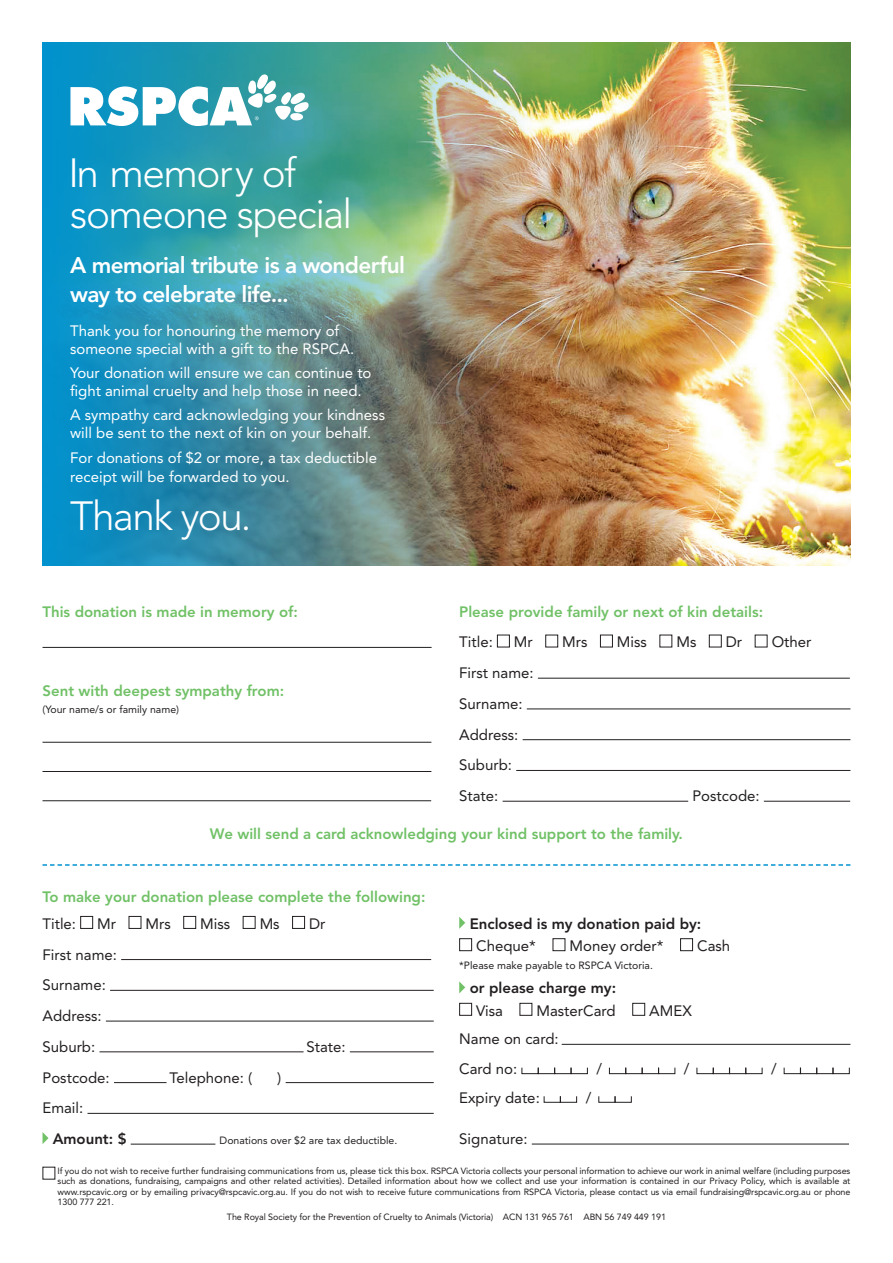
<style>
.page{position:relative;width:893px;height:1263px;background:#fff}
.page>*{position:absolute;margin:0;border:0;box-sizing:border-box;transform-origin:0 0}
.t1{font:300 40.5px/40.5px "Avenir";letter-spacing:-.04em;color:#fff}
.t2{font:800 22.5px/28.5px "Avenir";letter-spacing:-.03em;color:#fff}
.t3{font:15px/18px "Avenir";color:#fff}
.t4{font:15px/30.8px "Avenir";color:#231f20}
.t5{font:800 15px "Avenir";color:#71c167}
.t6{font:800 15px "Avenir";color:#231f20}
.t7{font:10.5px "Avenir";color:#231f20}
.t8{font:9px/10.5px "Avenir";letter-spacing:-.01em;color:#231f20;text-align:justify}
</style>
<div class="page">
<hr style="left:121px;top:959px;width:310px;height:1px;background:#231f20">
<hr style="left:110px;top:990px;width:324px;height:1px;background:#231f20">
<hr style="left:106px;top:1021px;width:328px;height:1px;background:#231f20">
<hr style="left:99px;top:1051px;width:205px;height:1px;background:#231f20">
<hr style="left:350px;top:1051px;width:84px;height:1px;background:#231f20">
<hr style="left:114px;top:1082px;width:53px;height:1px;background:#231f20">
<hr style="left:286px;top:1082px;width:148px;height:1px;background:#231f20">
<hr style="left:88px;top:1113px;width:346px;height:1px;background:#231f20">
<hr style="left:131px;top:1144px;width:84px;height:1px;background:#231f20">
<div style="left:80px;top:916px;width:13px;height:13px;border:1px solid #231f20"></div>
<div style="left:129px;top:916px;width:12px;height:13px;border:1px solid #231f20"></div>
<div style="left:183px;top:916px;width:13px;height:13px;border:1px solid #231f20"></div>
<div style="left:243px;top:916px;width:12px;height:13px;border:1px solid #231f20"></div>
<div style="left:292px;top:916px;width:13px;height:13px;border:1px solid #231f20"></div>
<svg style="left:43px;top:1132px;width:6px;height:12px"></svg>
<hr style="left:562px;top:1044px;width:288px;height:1px;background:#231f20">
<hr style="left:532px;top:1144px;width:317px;height:1px;background:#231f20">
<svg style="left:459px;top:917px;width:6px;height:12px"></svg>
<div style="left:459px;top:938px;width:13px;height:13px;border:1px solid #231f20"></div>
<div style="left:553px;top:938px;width:12px;height:13px;border:1px solid #231f20"></div>
<div style="left:680px;top:938px;width:13px;height:13px;border:1px solid #231f20"></div>
<svg style="left:459px;top:981px;width:6px;height:12px"></svg>
<div style="left:459px;top:1003px;width:13px;height:13px;border:1px solid #231f20"></div>
<div style="left:519px;top:1003px;width:13px;height:13px;border:1px solid #231f20"></div>
<div style="left:632px;top:1003px;width:13px;height:13px;border:1px solid #231f20"></div>
<div style="left:521px;top:1067px;width:18px;height:7px;border:1px solid #231f20"></div>
<div style="left:538px;top:1067px;width:17px;height:7px;border:1px solid #231f20"></div>
<div style="left:554px;top:1067px;width:17px;height:7px;border:1px solid #231f20"></div>
<div style="left:571px;top:1067px;width:17px;height:7px;border:1px solid #231f20"></div>
<div style="left:609px;top:1067px;width:17px;height:7px;border:1px solid #231f20"></div>
<div style="left:625px;top:1067px;width:17px;height:7px;border:1px solid #231f20"></div>
<div style="left:642px;top:1067px;width:17px;height:7px;border:1px solid #231f20"></div>
<div style="left:658px;top:1067px;width:17px;height:7px;border:1px solid #231f20"></div>
<div style="left:696px;top:1067px;width:18px;height:7px;border:1px solid #231f20"></div>
<div style="left:713px;top:1067px;width:17px;height:7px;border:1px solid #231f20"></div>
<div style="left:729px;top:1067px;width:17px;height:7px;border:1px solid #231f20"></div>
<div style="left:745px;top:1067px;width:17px;height:7px;border:1px solid #231f20"></div>
<div style="left:784px;top:1067px;width:17px;height:7px;border:1px solid #231f20"></div>
<div style="left:800px;top:1067px;width:17px;height:7px;border:1px solid #231f20"></div>
<div style="left:816px;top:1067px;width:17px;height:7px;border:1px solid #231f20"></div>
<div style="left:833px;top:1067px;width:17px;height:7px;border:1px solid #231f20"></div>
<div style="left:544px;top:1096px;width:17px;height:7px;border:1px solid #231f20"></div>
<div style="left:560px;top:1096px;width:17px;height:7px;border:1px solid #231f20"></div>
<div style="left:598px;top:1096px;width:17px;height:7px;border:1px solid #231f20"></div>
<div style="left:615px;top:1096px;width:17px;height:7px;border:1px solid #231f20"></div>
<hr style="left:43px;top:647px;width:389px;height:1px;background:#231f20">
<hr style="left:43px;top:742px;width:388px;height:1px;background:#231f20">
<hr style="left:43px;top:771px;width:388px;height:1px;background:#231f20">
<hr style="left:43px;top:800px;width:388px;height:1px;background:#231f20">
<hr style="left:538px;top:678px;width:312px;height:1px;background:#231f20">
<hr style="left:527px;top:709px;width:323px;height:1px;background:#231f20">
<hr style="left:523px;top:739px;width:327px;height:1px;background:#231f20">
<hr style="left:516px;top:770px;width:334px;height:1px;background:#231f20">
<hr style="left:503px;top:801px;width:185px;height:1px;background:#231f20">
<hr style="left:764px;top:801px;width:86px;height:1px;background:#231f20">
<div style="left:497px;top:635px;width:13px;height:12px;border:1px solid #231f20"></div>
<div style="left:545px;top:635px;width:13px;height:12px;border:1px solid #231f20"></div>
<div style="left:600px;top:635px;width:13px;height:12px;border:1px solid #231f20"></div>
<div style="left:709px;top:635px;width:13px;height:12px;border:1px solid #231f20"></div>
<img style="left:43px;top:43px;width:807px;height:523px">
<svg style="left:70px;top:74px;width:238px;height:52px"></svg>
<svg style="left:43px;top:864px;width:807px;height:2px"></svg>
<h1 class="t1" style="left:68px;top:153px;width:285px">In memory of someone special</h1>
<h2 class="t2" style="left:70px;top:251px;width:336px">A memorial tribute is a wonderful way to celebrate life...</h2>
<h3 class="t3" style="left:70px;top:321px;width:286px">Thank you for honouring the memory of someone special with a gift to the RSPCA.</h3>
<h3 class="t3" style="left:70px;top:364px;width:303px">Your donation will ensure we can continue to fight animal cruelty and help those in need.</h3>
<h3 class="t3" style="left:70px;top:406px;width:316px">A sympathy card acknowledging your kindness will be sent to the next of kin on your behalf.</h3>
<h3 class="t3" style="left:70px;top:448px;width:308px;line-height:19.5px">For donations of $2 or more, a tax deductible receipt will be forwarded to you.</h3>
<h1 class="t1" style="left:70px;top:496px;width:183px">Thank you.</h1>
<h3 class="t5" style="left:43px;top:602px;width:257px">This donation is made in memory of:</h3>
<h3 class="t5" style="left:43px;top:682px;width:243px">Sent with deepest sympathy from:</h3>
<p class="t7" style="left:43px;top:703px;width:138px">(Your name/s or family name)</p>
<h3 class="t5" style="left:459px;top:602px;width:305px">Please provide family or next of kin details:</h3>
<h3 class="t4" style="left:459px;top:627px;width:35px">Title:</h3>
<h3 class="t4" style="left:514px;top:627px;width:20px">Mr</h3>
<h3 class="t4" style="left:562px;top:627px;width:27px">Mrs</h3>
<h3 class="t4" style="left:617px;top:627px;width:31px">Miss</h3>
<h3 class="t4" style="left:676px;top:627px;width:21px">Ms</h3>
<h3 class="t4" style="left:726px;top:627px;width:18px">Dr</h3>
<h3 class="t4" style="left:772px;top:627px;width:41px">Other</h3>
<h3 class="t4" style="left:459px;top:658px;width:76px">First name:<br>Surname:<br>Address:<br>Suburb:<br>State:</h3>
<h3 class="t4" style="left:692px;top:781px;width:69px">Postcode:</h3>
<h3 class="t5" style="left:210px;top:825px;width:475px">We will send a card acknowledging your kind support to the family.</h3>
<h3 class="t5" style="left:43px;top:888px;width:384px">To make your donation please complete the following:</h3>
<h3 class="t4" style="left:43px;top:908px;width:35px">Title:</h3>
<h3 class="t4" style="left:97px;top:908px;width:20px">Mr</h3>
<h3 class="t4" style="left:146px;top:908px;width:27px">Mrs</h3>
<h3 class="t4" style="left:200px;top:908px;width:31px">Miss</h3>
<h3 class="t4" style="left:260px;top:908px;width:21px">Ms</h3>
<h3 class="t4" style="left:309px;top:908px;width:18px">Dr</h3>
<h3 class="t4" style="left:43px;top:939px;width:76px">First name:<br>Surname:<br>Address:<br>Suburb:</h3>
<h3 class="t4" style="left:306px;top:1031px;width:41px">State:</h3>
<h3 class="t4" style="left:43px;top:1062px;width:69px">Postcode:</h3>
<h3 class="t4" style="left:169px;top:1062px;width:84px">Telephone: (</h3>
<h3 class="t4" style="left:277px;top:1062px;width:6px">)</h3>
<h3 class="t4" style="left:43px;top:1093px;width:42px">Email:</h3>
<h3 class="t6" style="left:53px;top:1130px;width:75px">Amount: $</h3>
<p class="t7" style="left:220px;top:1134px;width:179px">Donations over $2 are tax deductible.</p>
<h3 class="t6" style="left:470px;top:915px;width:233px">Enclosed is my donation paid by:</h3>
<h3 class="t4" style="left:476px;top:930px;width:61px">Cheque*</h3>
<h3 class="t4" style="left:569px;top:930px;width:95px">Money order*</h3>
<h3 class="t4" style="left:697px;top:930px;width:35px">Cash</h3>
<p class="t7" style="left:459px;top:959px;width:195px">*Please make payable to RSPCA Victoria.</p>
<h3 class="t6" style="left:470px;top:979px;width:148px">or please charge my:</h3>
<h3 class="t4" style="left:476px;top:995px;width:28px">Visa</h3>
<h3 class="t4" style="left:536px;top:995px;width:81px">MasterCard</h3>
<h3 class="t4" style="left:649px;top:995px;width:44px">AMEX</h3>
<h3 class="t4" style="left:459px;top:1024px;width:101px;line-height:29.7px">Name on card:<br>Card no:</h3>
<h3 class="t4" style="left:596px;top:1053px;width:7px">/</h3>
<h3 class="t4" style="left:684px;top:1053px;width:7px">/</h3>
<h3 class="t4" style="left:771px;top:1053px;width:7px">/</h3>
<h3 class="t4" style="left:459px;top:1082px;width:82px">Expiry date:</h3>
<h3 class="t4" style="left:586px;top:1082px;width:7px">/</h3>
<h3 class="t4" style="left:459px;top:1123px;width:70px">Signature:</h3>
<p class="t8" style="left:58px;top:1165px;width:794px">If you do not wish to receive further fundraising communications from us, please tick this box. RSPCA Victoria collects your personal information to achieve our work in animal welfare (including purposes such as donations, fundraising, campaigns and other related activities). Detailed information about how we collect and use your information is contained in our Privacy Policy, which is available at www.rspcavic.org or by emailing privacy@rspcavic.org.au. If you do not wish to receive future communications from RSPCA Victoria, please contact us via email fundraising@rspcavic.org.au or phone 1300 777 221.</p>
<p class="t8" style="left:227px;top:1211px;width:441px">The Royal Society for the Prevention of Cruelty to Animals (Victoria) ACN 131 965 761 ABN 56 749 449 191</p>
</div>
